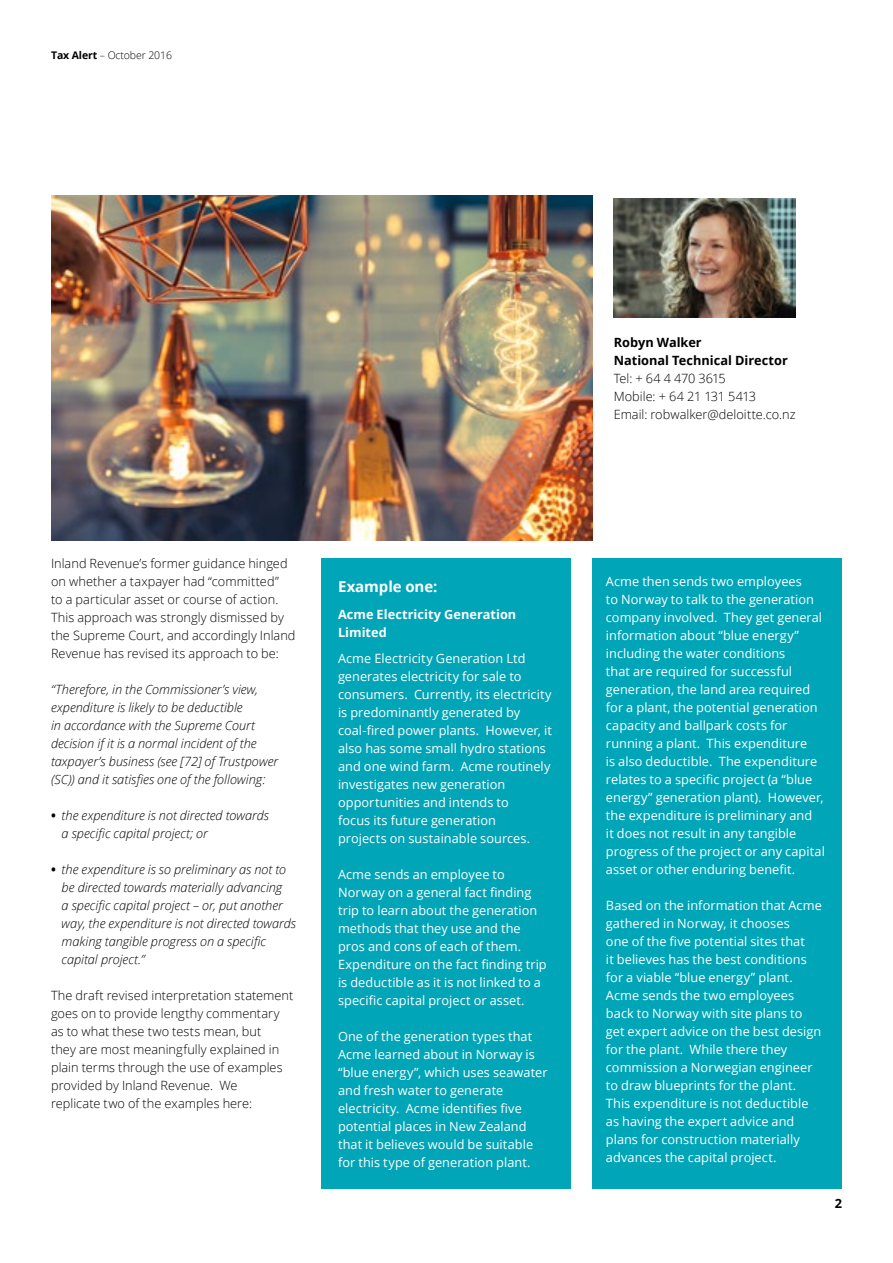
<style>
.page{position:relative;width:893px;height:1263px;background:#fff}
.page>*{position:absolute;margin:0;border:0;box-sizing:border-box;transform-origin:0 0}
.t1{font:700 15px "Open Sans";letter-spacing:-.005em;color:#fff}
.t2{font:12.75px/18px "Open Sans";letter-spacing:.005em;color:#fff}
.t3{font:300 12.75px/18px "Open Sans";letter-spacing:.005em;color:#000}
.t4{font:italic 300 12.75px/18px "Open Sans";color:#000}
.t5{font:700 12.75px/18px "Open Sans";color:#000}
.t6{font:700 12.75px/18px "Open Sans";letter-spacing:.005em;color:#fff}
.t7{font:300 10.5px "Open Sans";letter-spacing:-.01em;color:#000}
.s1{font-weight:700}
.s2{font-weight:700;font-style:normal}
</style>
<div class="page">
<div style="left:322px;top:558px;width:249px;height:630px;background:#00a5b8"></div>
<div style="left:592px;top:558px;width:250px;height:630px;background:#00a5b8"></div>
<img style="left:51px;top:196px;width:541px;height:344px">
<img style="left:614px;top:198px;width:181px;height:119px">
<p class="t7" style="left:51px;top:48px;width:122px"><span class="s1">Tax Alert</span> – October 2016</p>
<p class="t5" style="left:614px;top:333px;width:176px">Robyn Walker<br>National Technical Director</p>
<p class="t3" style="left:614px;top:369px;width:183px">Tel: + 64 4 470 3615<br>Mobile: + 64 21 131 5413<br>Email: robwalker@deloitte.co.nz</p>
<p class="t3" style="left:51px;top:554px;width:246px">Inland Revenue’s former guidance hinged on whether a taxpayer had “committed”<br>to a particular asset or course of action.<br>This approach was strongly dismissed by the Supreme Court, and accordingly Inland Revenue has revised its approach to be:</p>
<p class="t4" style="left:51px;top:680px;width:229px">“Therefore, in the Commissioner’s view, expenditure is likely to be deductible<br>in accordance with the Supreme Court decision if it is a normal incident of the taxpayer’s business (see [72] of Trustpower (SC)) and it satisfies one of the following:</p>
<p class="t4" style="left:62px;top:806px;width:209px;text-indent:-11px"><span class="s2">•</span> the expenditure is not directed towards a specific capital project; or</p>
<p class="t4" style="left:62px;top:860px;width:236px;text-indent:-11px"><span class="s2">•</span> the expenditure is so preliminary as not to be directed towards materially advancing<br>a specific capital project – or, put another way, the expenditure is not directed towards making tangible progress on a specific capital project.”</p>
<p class="t3" style="left:51px;top:986px;width:244px">The draft revised interpretation statement goes on to provide lengthy commentary as to what these two tests mean, but<br>they are most meaningfully explained in plain terms through the use of examples provided by Inland Revenue. We<br>replicate two of the examples here:</p>
<p class="t1" style="left:338px;top:576px;width:101px">Example one:</p>
<p class="t6" style="left:338px;top:605px;width:180px">Acme Electricity Generation<br>Limited</p>
<p class="t2" style="left:338px;top:649px;width:215px">Acme Electricity Generation Ltd generates electricity for sale to consumers. Currently, its electricity is predominantly generated by coal-fired power plants. However, it also has some small hydro stations and one wind farm. Acme routinely investigates new generation opportunities and intends to<br>focus its future generation<br>projects on sustainable sources.</p>
<p class="t2" style="left:338px;top:865px;width:210px">Acme sends an employee to<br>Norway on a general fact finding trip to learn about the generation methods that they use and the pros and cons of each of them.<br>Expenditure on the fact finding trip is deductible as it is not linked to a specific capital project or asset.</p>
<p class="t2" style="left:338px;top:1027px;width:211px">One of the generation types that<br>Acme learned about in Norway is “blue energy”, which uses seawater and fresh water to generate electricity. Acme identifies five potential places in New Zealand that it believes would be suitable for this type of generation plant.</p>
<p class="t2" style="left:606px;top:572px;width:220px">Acme then sends two employees<br>to Norway to talk to the generation company involved. They get general information about “blue energy” including the water conditions<br>that are required for successful generation, the land area required for a plant, the potential generation capacity and ballpark costs for running a plant. This expenditure<br>is also deductible. The expenditure relates to a specific project (a “blue energy” generation plant). However, the expenditure is preliminary and<br>it does not result in any tangible progress of the project or any capital asset or other enduring benefit.</p>
<p class="t2" style="left:606px;top:896px;width:217px">Based on the information that Acme gathered in Norway, it chooses<br>one of the five potential sites that<br>it believes has the best conditions for a viable “blue energy” plant.<br>Acme sends the two employees back to Norway with site plans to get expert advice on the best design for the plant. While there they commission a Norwegian engineer to draw blueprints for the plant.<br>This expenditure is not deductible as having the expert advice and plans for construction materially advances the capital project.</p>
<p class="t5" style="left:835px;top:1194px;width:9px">2</p>
</div>
